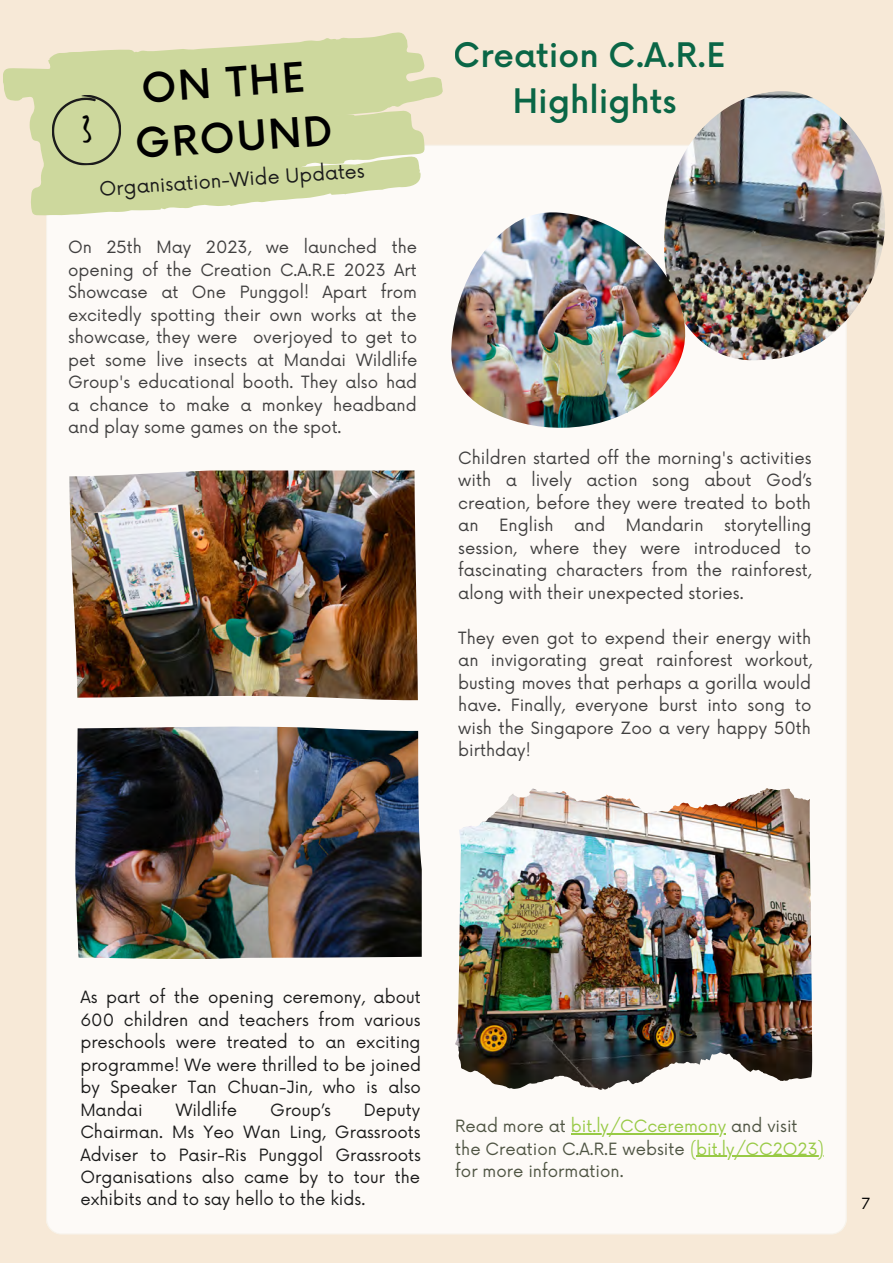
<style>
.page{position:relative;width:893px;height:1264px;background:#fff}
.page>*{position:absolute;margin:0;border:0;box-sizing:border-box;transform-origin:0 0}
.t1{font:500 40.05px "Now";color:#000}
.t2{font:500 33px/46px "Now";color:#006140;text-align:center}
.t3{font:19.2px "Now";color:#1b1b1b}
.t4{font:16.5px/22.5px "Now";color:#403f3f;text-align:justify}
.t5{font:16.5px/22.5px "Now";color:#1b1b1b;text-align:justify}
.t6{font:16.5px/22.5px "Now";color:#474d3b}
.t7{font:15px "Now";color:#000}
.s1{color:#94c83e}
</style>
<div class="page">
<div style="left:0;top:0;width:892px;height:1262px;background:#f7e9d7"></div>
<div style="left:46px;top:145px;width:800px;height:1089px;background:#fdfaf7"></div>
<svg style="left:3px;top:32px;width:447px;height:189px;fill:#cdd89d"></svg>
<img style="left:69px;top:470px;width:349px;height:230px">
<img style="left:75px;top:726px;width:347px;height:233px">
<img style="left:659px;top:91px;width:226px;height:273px">
<img style="left:450px;top:212px;width:238px;height:216px">
<img style="left:538px;top:788px;width:274px;height:267px">
<hr style="left:571px;top:1133px;width:137px;height:1px;background:#94c83e">
<svg style="left:708px;top:1133px;width:18px;height:1px"></svg>
<hr style="left:696px;top:1155px;width:128px;height:1px;background:#94c83e">
<svg style="left:50px;top:93px;width:73px;height:74px;background:#bbc590"></svg>
<p class="t1" style="left:140px;top:67px;width:165px;rotate:-4deg">ON THE</p>
<p class="t1" style="left:134px;top:122px;width:199px;rotate:-4deg">GROUND</p>
<p class="t3" style="left:99px;top:178px;width:267px;rotate:-4deg">Organisation-Wide Updates</p>
<p class="t4" style="left:68px;top:237px;width:351px">On 25th May 2023, we launched the opening of the Creation C.A.R.E 2023 Art Showcase at One Punggol! Apart from excitedly spotting their own works at the showcase, they were overjoyed to get to pet some live insects at Mandai Wildlife Group's educational booth. They also had a chance to make a monkey headband and play some games on the spot.</p>
<h2 class="t2" style="left:453px;top:34px;width:273px">Creation C.A.R.E<br>Highlights</h2>
<p class="t4" style="left:458px;top:447px;width:355px">Children started off the morning's activities with a lively action song about God’s creation, before they were treated to both an English and Mandarin storytelling session, where they were introduced to fascinating characters from the rainforest, along with their unexpected stories.</p>
<p class="t4" style="left:458px;top:627px;width:355px">They even got to expend their energy with an invigorating great rainforest workout, busting moves that perhaps a gorilla would have. Finally, everyone burst into song to wish the Singapore Zoo a very happy 50th birthday!</p>
<p class="t5" style="left:80px;top:986px;width:342px">As part of the opening ceremony, about 600 children and teachers from various preschools were treated to an exciting programme! We were thrilled to be joined by Speaker Tan Chuan-Jin, who is also Mandai</p>
<p class="t5" style="left:176px;top:1099px;width:63px">Wildlife</p>
<p class="t5" style="left:270px;top:1099px;width:62px">Group’s</p>
<p class="t5" style="left:80px;top:1099px;width:342px;text-indent:283px">Deputy Chairman. Ms Yeo Wan Ling, Grassroots Adviser to Pasir-Ris Punggol Grassroots Organisations also came by to tour the exhibits and to say hello to the kids.</p>
<p class="t6" style="left:455px;top:1115px;width:370px">Read more at <span class="s1">bit.ly/CCceremony</span> and visit the Creation C.A.R.E website <span class="s1">(bit.ly/CC2O23) </span>for more information.</p>
<p class="t7" style="left:861px;top:1195px;width:10px">7</p>
</div>
